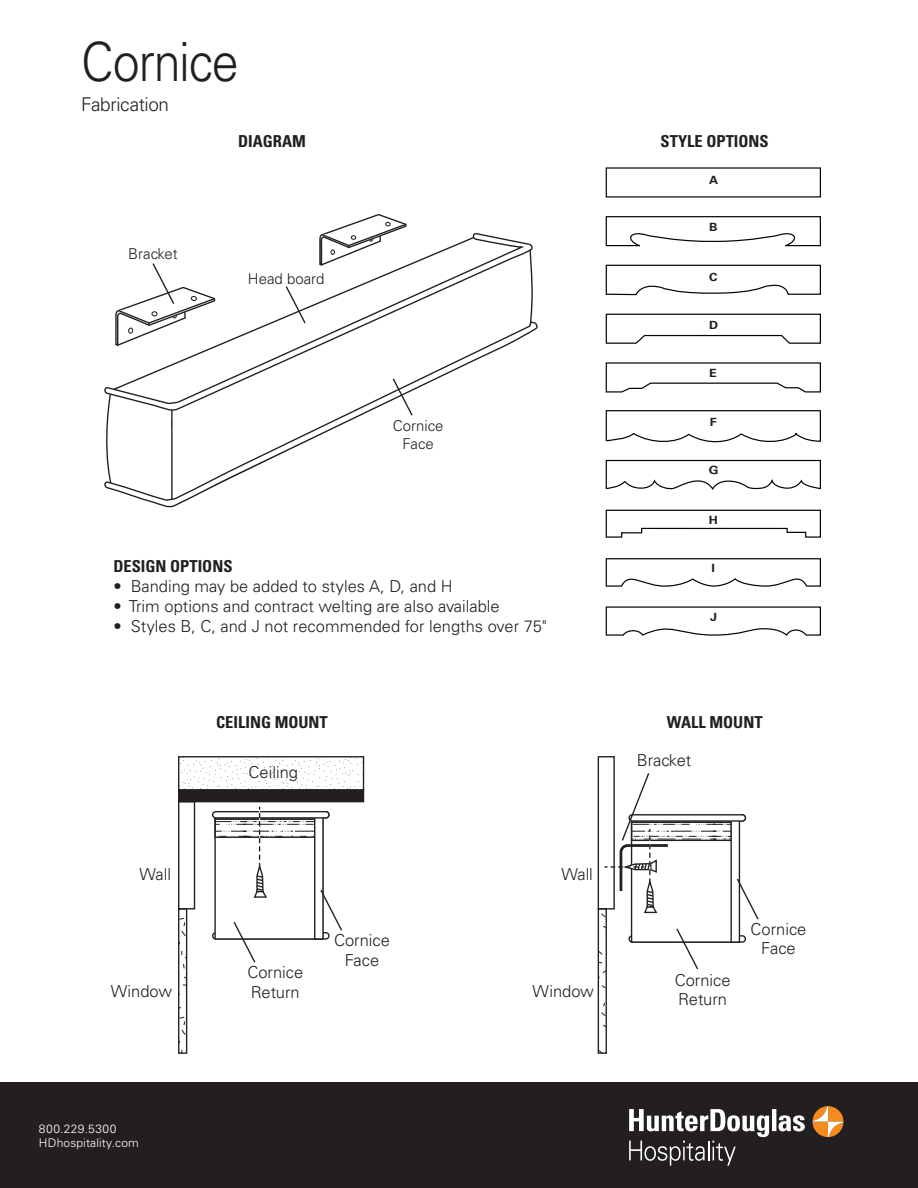
<style>
.page{position:relative;width:918px;height:1188px;background:#fff}
.page>*{position:absolute;margin:0;border:0;box-sizing:border-box;transform-origin:0 0}
.t1{font:300 54px "Univers LT Std";letter-spacing:-.025em;color:#231f20;scale:.9 1}
.t2{font:300 18.9px "Univers LT Std";letter-spacing:-.015em;color:#231f20}
.t3{font:300 16.5px/19.8px "Univers LT Std";color:#231f20;text-align:center}
.t4{font:700 condensed 16.5px "Univers LT Std";color:#231f20}
.t5{font:300 15px/18px "Univers LT Std";color:#231f20;text-align:center}
.t6{font:300 12px "Univers LT Std";letter-spacing:.02em;color:#fff}
.t7{font:300 12px "Univers LT Std";letter-spacing:.04em;color:#fff}
.t8{font:700 11.25px "Univers LT Std";color:#231f20;scale:1.11 1}
</style>
<div class="page">
<div style="left:0;top:1082px;width:918px;height:106px;background:#231f20"></div>
<svg style="left:813px;top:1106px;width:30px;height:31px"></svg>
<svg style="left:629px;top:1109px;width:176px;height:57px"></svg>
<div style="left:212px;top:932px;width:118px;height:8px;border:1px solid #231f20;border-radius:3px"></div>
<div style="left:179px;top:790px;width:185px;height:12px;background:#231f20"></div>
<div style="left:178px;top:756px;width:186px;height:35px;border:1px solid #231f20"></div>
<div style="left:178px;top:801px;width:17px;height:109px;border:1px solid #231f20"></div>
<svg style="left:180px;top:917px;width:5px;height:135px"></svg>
<div style="left:178px;top:908px;width:9px;height:146px;border:1px solid #231f20"></div>
<div style="left:598px;top:756px;width:17px;height:154px;border:1px solid #231f20"></div>
<svg style="left:600px;top:913px;width:5px;height:139px"></svg>
<div style="left:598px;top:908px;width:9px;height:146px;border:1px solid #231f20"></div>
<svg style="left:276px;top:233px;width:257px;height:87px"></svg>
<svg style="left:104px;top:320px;width:434px;height:188px"></svg>
<div style="left:212px;top:811px;width:118px;height:8px;border:1px solid #231f20;border-radius:3px"></div>
<svg style="left:391px;top:377px;width:23px;height:40px"></svg>
<svg style="left:214px;top:807px;width:128px;height:156px"></svg>
<svg style="left:605px;top:772px;width:154px;height:199px"></svg>
<svg style="left:605px;top:410px;width:216px;height:33px"></svg>
<svg style="left:605px;top:216px;width:216px;height:31px"></svg>
<svg style="left:605px;top:459px;width:216px;height:31px"></svg>
<svg style="left:605px;top:264px;width:216px;height:32px"></svg>
<svg style="left:605px;top:509px;width:216px;height:29px"></svg>
<svg style="left:605px;top:313px;width:216px;height:31px"></svg>
<svg style="left:605px;top:558px;width:216px;height:29px"></svg>
<svg style="left:605px;top:362px;width:216px;height:31px"></svg>
<svg style="left:605px;top:606px;width:216px;height:30px"></svg>
<svg style="left:319px;top:214px;width:89px;height:53px"></svg>
<svg style="left:115px;top:263px;width:101px;height:84px"></svg>
<p class="t1" style="left:81px;top:29px;width:177px">Cornice</p>
<p class="t2" style="left:81px;top:93px;width:90px">Fabrication</p>
<p class="t4" style="left:238px;top:131px;width:69px">DIAGRAM</p>
<p class="t4" style="left:661px;top:131px;width:110px">STYLE OPTIONS</p>
<p class="t8" style="left:709px;top:173px;width:10px">A</p>
<p class="t5" style="left:128px;top:245px;width:51px">Bracket</p>
<p class="t5" style="left:248px;top:270px;width:78px">Head board</p>
<p class="t5" style="left:393px;top:417px;width:52px">Cornice<br>Face</p>
<p class="t4" style="left:113px;top:556px;width:121px">DESIGN OPTIONS</p>
<p class="t3" style="left:113px;top:576px;width:341px">• Banding may be added to styles A, D, and H</p>
<p class="t3" style="left:113px;top:596px;width:388px">• Trim options and contract welting are also available</p>
<p class="t3" style="left:113px;top:616px;width:435px">• Styles B, C, and J not recommended for lengths over 75"</p>
<p class="t4" style="left:216px;top:712px;width:113px">CEILING MOUNT</p>
<p class="t3" style="left:140px;top:864px;width:33px">Wall</p>
<p class="t3" style="left:111px;top:981px;width:63px">Window</p>
<p class="t3" style="left:249px;top:762px;width:51px">Ceiling</p>
<p class="t3" style="left:247px;top:962px;width:57px;text-align:left">Cornice<br>Return</p>
<p class="t3" style="left:334px;top:930px;width:57px">Cornice<br>Face</p>
<p class="t3" style="left:562px;top:864px;width:33px">Wall</p>
<p class="t3" style="left:533px;top:981px;width:63px">Window</p>
<p class="t8" style="left:709px;top:221px;width:9px">B</p>
<p class="t8" style="left:709px;top:271px;width:9px">C</p>
<p class="t8" style="left:709px;top:318px;width:10px">D</p>
<p class="t8" style="left:709px;top:366px;width:8px">E</p>
<p class="t8" style="left:710px;top:416px;width:8px">F</p>
<p class="t8" style="left:709px;top:463px;width:10px">G</p>
<p class="t8" style="left:709px;top:513px;width:10px">H</p>
<p class="t8" style="left:712px;top:561px;width:5px">I</p>
<p class="t8" style="left:710px;top:610px;width:8px">J</p>
<p class="t4" style="left:667px;top:712px;width:97px">WALL MOUNT</p>
<p class="t3" style="left:637px;top:750px;width:56px">Bracket</p>
<p class="t3" style="left:675px;top:970px;width:57px;text-align:left">Cornice<br>Return</p>
<p class="t3" style="left:751px;top:919px;width:57px">Cornice<br>Face</p>
<p class="t7" style="left:39px;top:1121px;width:79px">800.229.5300</p>
<p class="t6" style="left:39px;top:1135px;width:101px">HDhospitality.com</p>
</div>
